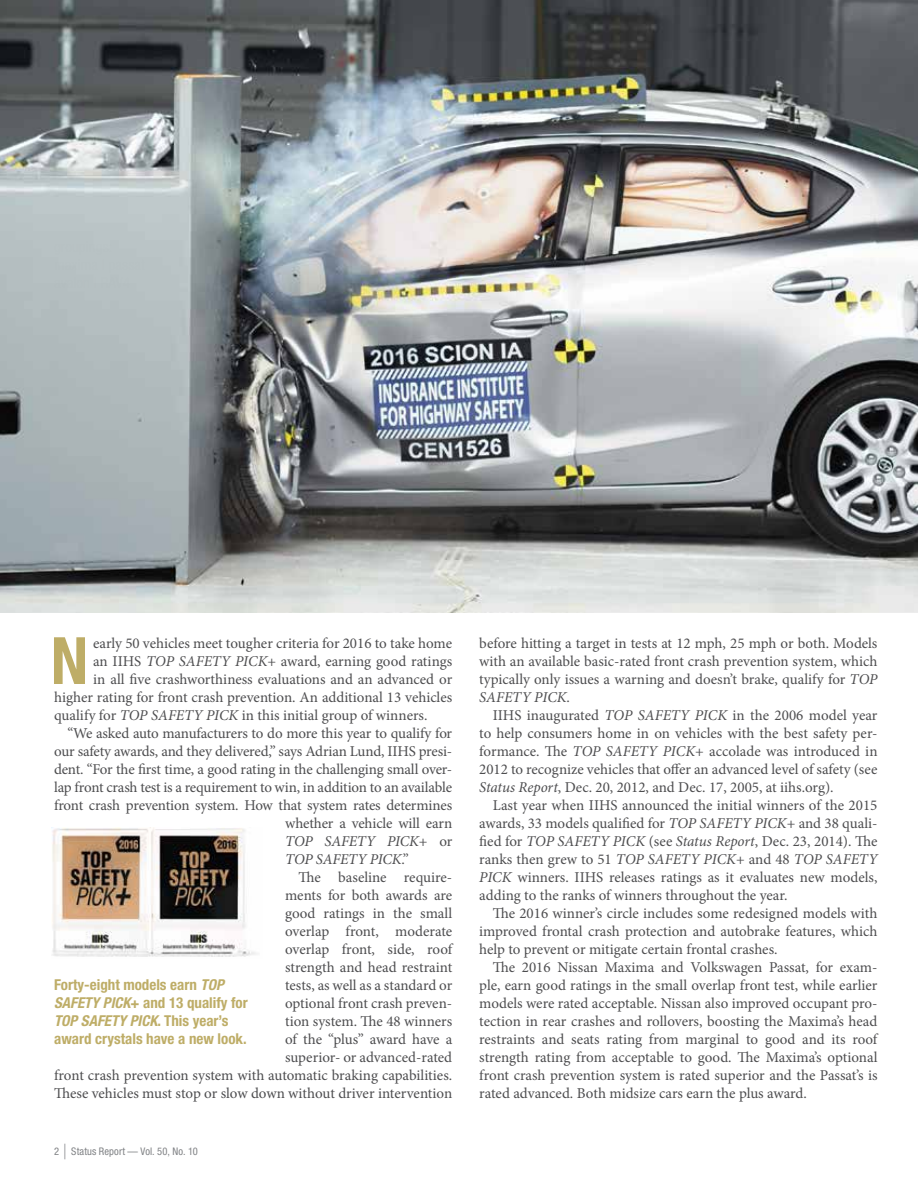
<style>
.page{position:relative;width:918px;height:1188px;background:#fff}
.page>*{position:absolute;margin:0;border:0;box-sizing:border-box;transform-origin:0 0}
.t1{font:700 condensed 65.4px "Helvetica Neue LT Pro";color:#bead67}
.t2{font:15px/18px "Minion Pro";letter-spacing:-.005em;color:#4d4d4f;text-align:justify}
.t3{font:700 condensed 15px/18px "Helvetica Neue LT Pro";color:#bead67}
.t4{font:italic 15px "Minion Pro";letter-spacing:-.01em;color:#4d4d4f}
.t5{font:condensed 10.5px "Helvetica Neue LT Pro";letter-spacing:.015em;color:#808285}
.s1{font-style:italic}
.s2{font-style:normal}
.s3{font-size:21px}
</style>
<div class="page">
<img style="left:52px;top:827px;width:205px;height:130px">
<img style="left:0;top:0;width:918px;height:612px">
<h1 class="t1" style="left:51px;top:621px;width:39px">N</h1>
<p class="t2" style="left:93px;top:634px;width:361px">early 50 vehicles meet tougher criteria for 2016 to take home</p>
<p class="t2" style="left:93px;top:652px;width:361px">an IIHS <span class="s1">TOP SAFETY PICK</span>+ award, earning good ratings</p>
<p class="t2" style="left:93px;top:670px;width:361px">in all five crashworthiness evaluations and an advanced or</p>
<p class="t2" style="left:54px;top:688px;width:400px">higher rating for front crash prevention. An additional 13 vehicles</p>
<p class="t2" style="left:54px;top:706px;width:375px">qualify for <span class="s1">TOP SAFETY PICK</span> in this initial group of winners.</p>
<p class="t2" style="left:68px;top:724px;width:386px">“We asked auto manufacturers to do more this year to qualify for</p>
<p class="t2" style="left:54px;top:742px;width:400px">our safety awards, and they delivered,” says Adrian Lund, IIHS presi-</p>
<p class="t2" style="left:54px;top:760px;width:400px">dent. “For the first time, a good rating in the challenging small over-</p>
<p class="t2" style="left:54px;top:778px;width:400px">lap front crash test is a requirement to win, in addition to an available</p>
<p class="t2" style="left:54px;top:796px;width:400px">front crash prevention system. How that system rates determines</p>
<p class="t2" style="left:285px;top:814px;width:169px">whether a vehicle will earn</p>
<p class="t4" style="left:285px;top:831px;width:169px">TOP SAFETY PICK<span class="s2">+ or</span></p>
<p class="t4" style="left:285px;top:849px;width:125px">TOP SAFETY PICK<span class="s2">.”</span></p>
<p class="t2" style="left:299px;top:868px;width:155px">The baseline require-</p>
<p class="t2" style="left:285px;top:886px;width:169px">ments for both awards are</p>
<p class="t2" style="left:285px;top:904px;width:169px">good ratings in the small</p>
<p class="t2" style="left:285px;top:922px;width:169px">overlap front, moderate</p>
<p class="t2" style="left:285px;top:940px;width:169px">overlap front, side, roof</p>
<p class="t2" style="left:285px;top:958px;width:169px">strength and head restraint</p>
<p class="t2" style="left:285px;top:976px;width:169px">tests, as well as a standard or</p>
<p class="t2" style="left:285px;top:994px;width:169px">optional front crash preven-</p>
<p class="t2" style="left:285px;top:1012px;width:169px">tion system. The 48 winners</p>
<p class="t2" style="left:285px;top:1030px;width:169px">of the “plus” award have a</p>
<p class="t2" style="left:285px;top:1048px;width:169px">superior- or advanced-rated</p>
<p class="t2" style="left:54px;top:1066px;width:400px">front crash prevention system with automatic braking capabilities.</p>
<p class="t2" style="left:54px;top:1084px;width:400px">These vehicles must stop or slow down without driver intervention</p>
<p class="t3" style="left:54px;top:975px;width:195px">Forty-eight models earn <span class="s1">TOP<br>SAFETY PICK</span>+ and 13 qualify for<br><span class="s1">TOP SAFETY PICK</span>. This year’s award crystals have a new look.</p>
<p class="t5" style="left:54px;top:1145px;width:145px">2 <span class="s3">|</span> Status Report — Vol. 50, No. 10</p>
<p class="t2" style="left:479px;top:634px;width:400px">before hitting a target in tests at 12 mph, 25 mph or both. Models with an available basic-rated front crash prevention system, which typically only issues a warning and doesn’t brake, qualify for <span class="s1">TOP SAFETY PICK</span>.</p>
<p class="t2" style="left:479px;top:706px;width:400px;text-indent:14px">IIHS inaugurated <span class="s1">TOP SAFETY PICK</span> in the 2006 model year to help consumers home in on vehicles with the best safety per&shy;formance. The <span class="s1">TOP SAFETY PICK</span>+ accolade was introduced in 2012 to recognize vehicles that offer an advanced level of safety (see <span class="s1">Status Report</span>, Dec. 20, 2012, and Dec. 17, 2005, at iihs.org).</p>
<p class="t2" style="left:479px;top:796px;width:400px;text-indent:14px">Last year when IIHS announced the initial winners of the 2015 awards, 33 models qualified for <span class="s1">TOP SAFETY PICK</span>+ and 38 quali&shy;fied for <span class="s1">TOP SAFETY PICK</span> (see <span class="s1">Status Report</span>, Dec. 23, 2014). The ranks then grew to 51 <span class="s1">TOP SAFETY PICK</span>+ and 48 <span class="s1">TOP SAFETY PICK</span> winners. IIHS releases ratings as it evaluates new models, adding to the ranks of winners throughout the year.</p>
<p class="t2" style="left:479px;top:904px;width:400px;text-indent:13px">The 2016 winner’s circle includes some redesigned models with improved frontal crash protection and autobrake features, which help to prevent or mitigate certain frontal crashes.</p>
<p class="t2" style="left:479px;top:958px;width:400px;text-indent:13px">The 2016 Nissan Maxima and Volkswagen Passat, for exam&shy;ple, earn good ratings in the small overlap front test, while earlier models were rated acceptable. Nissan also improved occupant pro&shy;tection in rear crashes and rollovers, boosting the Maxima’s head restraints and seats rating from marginal to good and its roof strength rating from acceptable to good. The Maxima’s optional front crash prevention system is rated superior and the Passat’s is rated advanced. Both midsize cars earn the plus award.</p>
</div>
